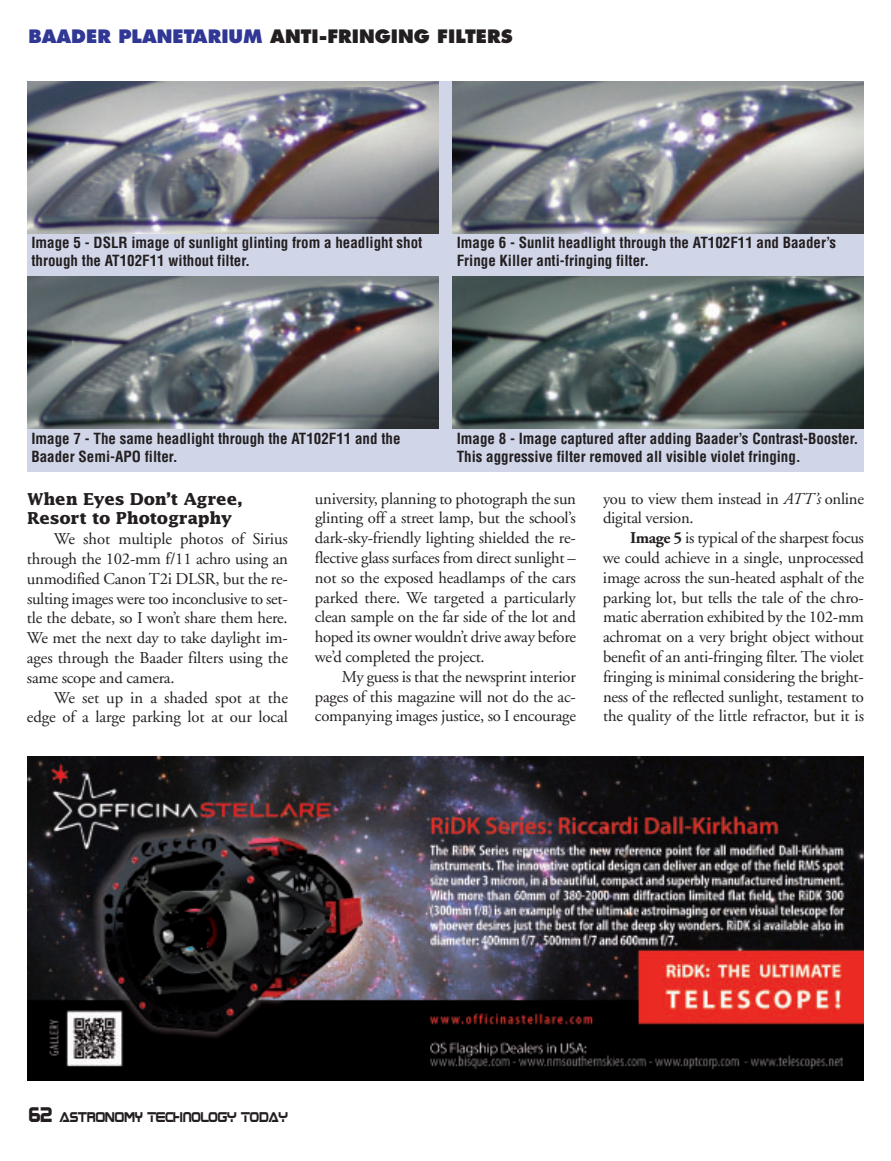
<style>
.page{position:relative;width:891px;height:1161px;background:#fff}
.page>*{position:absolute;margin:0;border:0;box-sizing:border-box;transform-origin:0 0}
.t1{font:800 18px "Futura";color:#231f20}
.t2{font:16.5px/19.8px "Adobe Garamond";letter-spacing:-.015em;color:#231f20;text-align:justify}
.t3{font:700 16.5px/19.8px "Lucida";letter-spacing:-.015em;color:#231f20}
.t4{font:700 condensed 15px/18px "Helvetica";color:#231f20}
.t5{font:11.4px "Boom Box";color:#231f20;scale:.9 1}
.s1{color:#303795}
.s2{font-style:italic}
.s3{font-weight:700}
.s4{font-size:17.1px}
</style>
<div class="page">
<div style="left:27px;top:81px;width:837px;height:390px;background:#d0d5e8"></div>
<img style="left:27px;top:81px;width:412px;height:153px">
<img style="left:452px;top:81px;width:412px;height:152px">
<img style="left:27px;top:276px;width:412px;height:153px">
<img style="left:452px;top:276px;width:412px;height:153px">
<img style="left:27px;top:756px;width:837px;height:325px">
<p class="t1" style="left:28px;top:28px;width:486px"><span class="s1">BAADER PLANETARIUM</span> ANTI-FRINGING FILTERS</p>
<p class="t4" style="left:32px;top:234px;width:392px">Image 5 - DSLR image of sunlight glinting from a headlight shot through the AT102F11 without filter.</p>
<p class="t4" style="left:457px;top:234px;width:381px">Image 6 - Sunlit headlight through the AT102F11 and Baader’s<br>Fringe Killer anti-fringing filter.</p>
<p class="t4" style="left:32px;top:430px;width:371px">Image 7 - The same headlight through the AT102F11 and the<br>Baader Semi-APO filter.</p>
<p class="t4" style="left:457px;top:430px;width:403px">Image 8 - Image captured after adding Baader’s Contrast-Booster.<br>This aggressive filter removed all visible violet fringing.</p>
<p class="t3" style="left:27px;top:489px;width:218px">When Eyes Don’t Agree,<br>Resort to Photography</p>
<p class="t2" style="left:27px;top:530px;width:263px;text-indent:27px">We shot multiple photos of Sirius through the 102-mm f/11 achro using an unmodified Canon T2i DLSR, but the re&shy;sulting images were too inconclusive to set&shy;tle the debate, so I won’t share them here.<br>We met the next day to take daylight im&shy;ages through the Baader filters using the same scope and camera.</p>
<p class="t2" style="left:27px;top:689px;width:263px;text-align:right">We set up in a shaded spot at the edge of a large parking lot at our local</p>
<p class="t2" style="left:315px;top:490px;width:263px">university, planning to photograph the sun glinting off a street lamp, but the school’s dark-sky-friendly lighting shielded the re&shy;flective glass surfaces from direct sunlight – not so the exposed headlamps of the cars parked there. We targeted a particularly clean sample on the far side of the lot and hoped its owner wouldn’t drive away before we’d completed the project.</p>
<p class="t2" style="left:315px;top:668px;width:263px;text-indent:27px">My guess is that the newsprint interior pages of this magazine will not do the ac&shy;companying images justice, so I encourage</p>
<p class="t2" style="left:603px;top:490px;width:263px">you to view them instead in <span class="s2">ATT’s</span> online digital version.</p>
<p class="t2" style="left:603px;top:530px;width:263px;text-indent:27px"><span class="s3">Image 5</span> is typical of the sharpest focus we could achieve in a single, unprocessed image across the sun-heated asphalt of the parking lot, but tells the tale of the chro&shy;matic aberration exhibited by the 102-mm achromat on a very bright object without benefit of an anti-fringing filter. The violet fringing is minimal considering the bright&shy;ness of the reflected sunlight, testament to the quality of the little refractor, but it is</p>
<p class="t5" style="left:28px;top:1112px;width:290px"><span class="s4">62</span> ASTRONOMY TECHNOLOGY TODAY</p>
</div>
